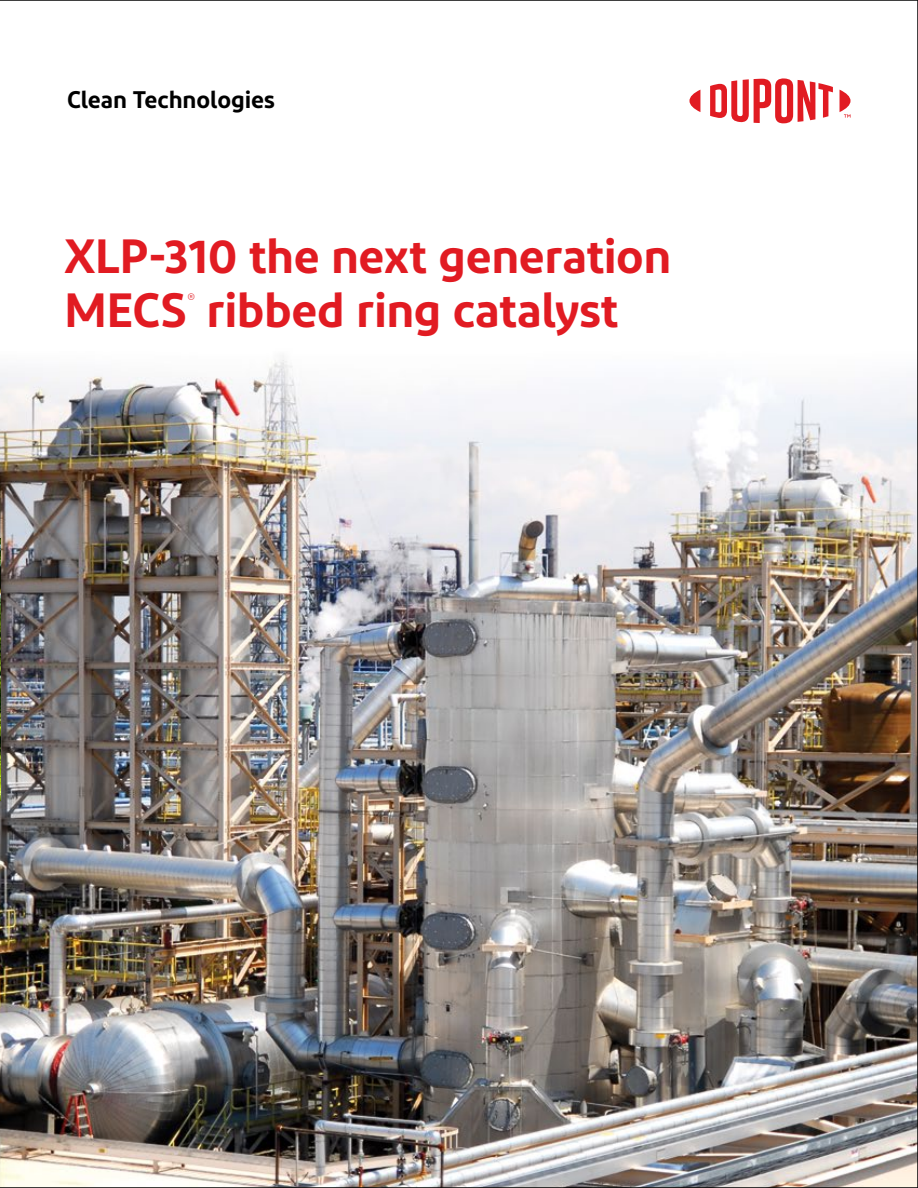
<style>
.page{position:relative;width:918px;height:1188px;background:#fff}
.page>*{position:absolute;margin:0;border:0;box-sizing:border-box;transform-origin:0 0}
.t1{font:600 48px/54px "Diodrum";letter-spacing:-.01em;color:#e11b22}
.t2{font:600 24px "Diodrum";letter-spacing:-.005em;color:#000}
.t3{font:300 13.5px "Diodrum";color:#e11b22}
</style>
<div class="page">
<img style="left:0;top:0;width:918px;height:1188px">
<img style="left:0;top:539px;width:1px;height:261px">
<svg style="left:689px;top:90px;width:11px;height:22px"></svg>
<svg style="left:710px;top:78px;width:123px;height:46px"></svg>
<svg style="left:840px;top:90px;width:11px;height:28px"></svg>
<p class="t2" style="left:67px;top:84px;width:209px">Clean Technologies</p>
<p class="t1" style="left:64px;top:228px;width:609px">XLP-310 the next generation<br>MECS ribbed ring catalyst</p>
<p class="t3" style="left:188px;top:291px;width:9px">®</p>
</div>
